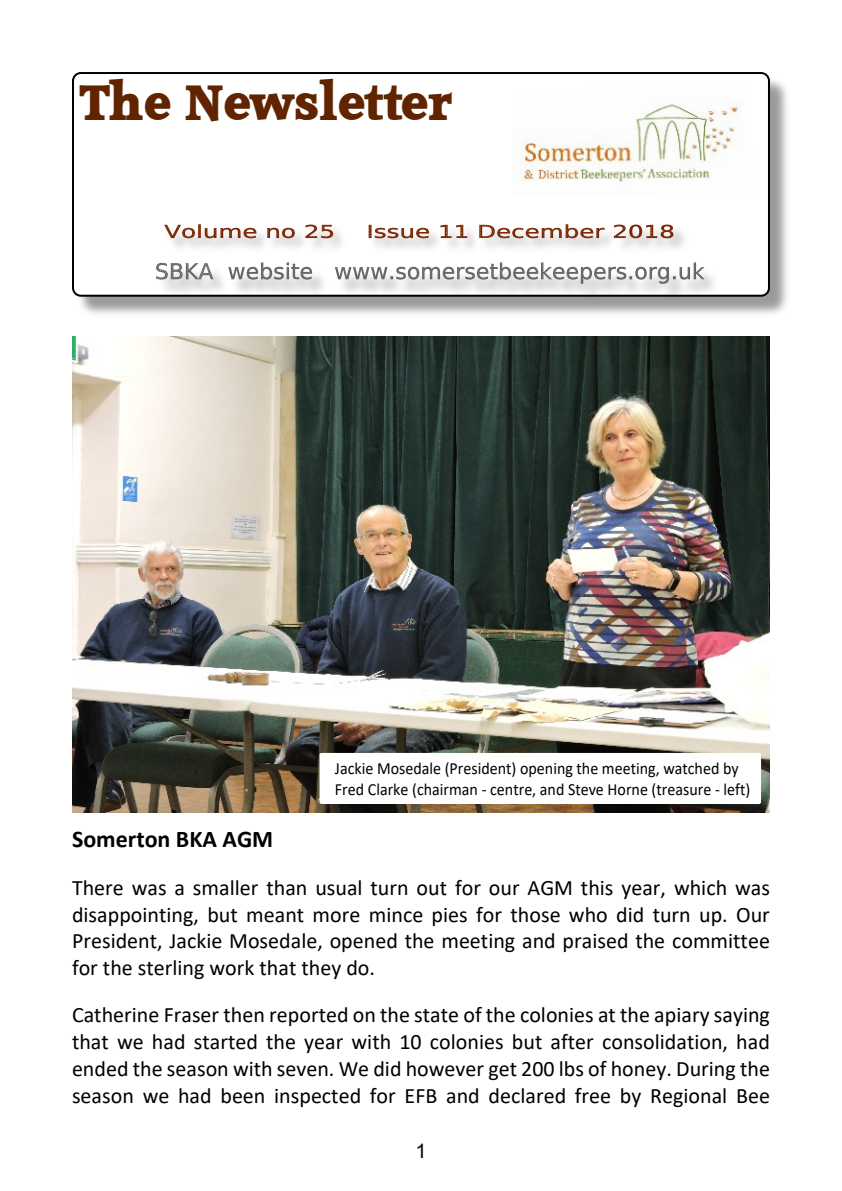
<style>
.page{position:relative;width:842px;height:1191px;background:#fff}
.page>*{position:absolute;margin:0;border:0;box-sizing:border-box;transform-origin:0 0}
.t1{font:48px "Accord Heavy SF Bold";color:#602400}
.t2{font:700 24px "Calibri";color:#000}
.t3{font:22px/26.8px "Calibri";color:#000;text-align:justify}
.t4{font:20px "Arial";color:#000}
.t5{font:17px/20.8px "Calibri";color:#000;scale:.94 1}
</style>
<div class="page">
<img style="left:80px;top:80px;width:707px;height:234px">
<div style="left:72px;top:72px;width:698px;height:225px;background:#fff;border:2px solid #000;border-radius:8px"></div>
<img style="left:153px;top:262px;width:581px;height:43px">
<svg style="left:156px;top:263px;width:57px;height:17px"></svg>
<svg style="left:228px;top:262px;width:84px;height:18px"></svg>
<svg style="left:335px;top:262px;width:370px;height:22px"></svg>
<img style="left:516px;top:102px;width:225px;height:82px">
<img style="left:171px;top:224px;width:513px;height:25px">
<svg style="left:164px;top:224px;width:92px;height:14px"></svg>
<svg style="left:267px;top:228px;width:28px;height:10px"></svg>
<svg style="left:305px;top:224px;width:28px;height:14px"></svg>
<svg style="left:369px;top:225px;width:60px;height:13px"></svg>
<svg style="left:440px;top:225px;width:27px;height:13px"></svg>
<svg style="left:479px;top:224px;width:126px;height:14px"></svg>
<svg style="left:614px;top:224px;width:59px;height:14px"></svg>
<img style="left:72px;top:336px;width:698px;height:476px">
<div style="left:320px;top:753px;width:441px;height:51px;background:#fff;border-radius:2px"></div>
<h1 class="t1" style="left:81px;top:79px;width:373px">The Newsletter</h1>
<p class="t5" style="left:335px;top:759px;width:443px">Jackie Mosedale (President) opening the meeting, watched by<br>Fred Clarke (chairman - centre, and Steve Horne (treasure - left)</p>
<p class="t2" style="left:72px;top:829px;width:203px">Somerton BKA AGM</p>
<p class="t3" style="left:72px;top:876px;width:699px">There was a smaller than usual turn out for our AGM this year, which was disappointing, but meant more mince pies for those who did turn up. Our President, Jackie Mosedale, opened the meeting and praised the committee for the sterling work that they do.</p>
<p class="t3" style="left:72px;top:1003px;width:699px">Catherine Fraser then reported on the state of the colonies at the apiary saying that we had started the year with 10 colonies but after consolidation, had ended the season with seven. We did however get 200 lbs of honey. During the season we had been inspected for EFB and declared free by Regional Bee</p>
<p class="t4" style="left:415px;top:1143px;width:13px">1</p>
</div>
